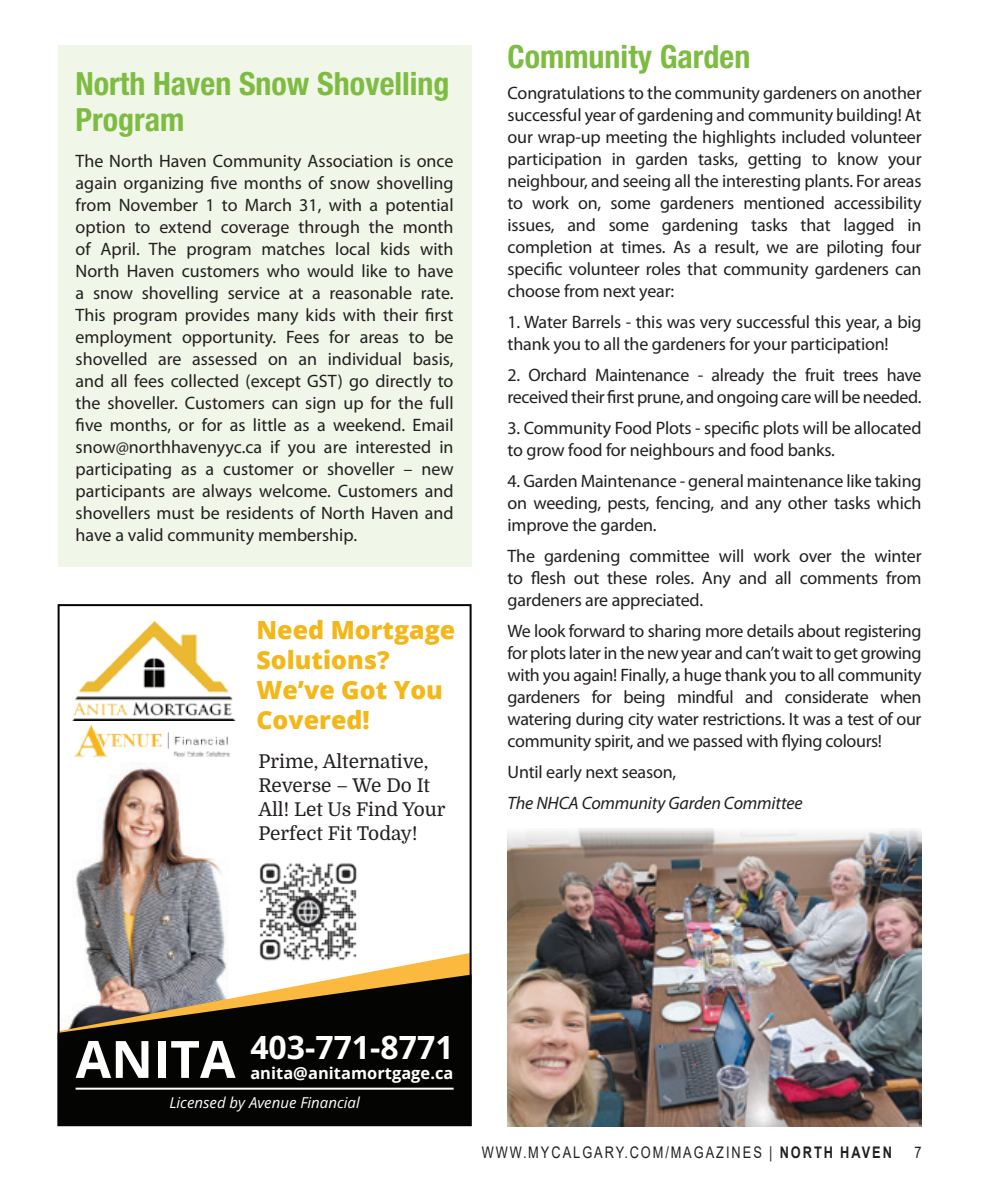
<style>
.page{position:relative;width:990px;height:1188px;background:#fff}
.page>*{position:absolute;margin:0;border:0;box-sizing:border-box;transform-origin:0 0}
.t1{font:700 51.6px "Open Sans";color:#fff}
.In_Around_title{font:700 condensed 32px/36px "Helvetica Neue LT Std";color:#7dbc41}
.t2{font:700 32px "Open Sans";color:#fff}
.t3{font:800 25px/30px "Open Sans";color:#f4b71a}
.t4{font:19px/24px "Domine";color:#231f20}
.Body_text{font:18px/22px "Myriad Pro";letter-spacing:-.01em;color:#231f20;text-align:justify}
.Body_text-2{font:italic 18px "Myriad Pro";letter-spacing:-.01em;color:#231f20}
.t5{font:700 16.4px "Open Sans";letter-spacing:.005em;color:#fff}
.t6{font:16px "Arial";letter-spacing:.155em;color:#231f20;scale:.8 1}
.t7{font:italic 15px "Open Sans";color:#fff}
.s1{font-weight:700}
</style>
<div class="page">
<img style="left:508px;top:828px;width:414px;height:298px">
<div style="left:58px;top:46px;width:414px;height:521px;background:#f0f6e8"></div>
<img style="left:76px;top:764px;width:150px;height:189px">
<svg style="left:86px;top:953px;width:383px;height:22px"></svg>
<svg style="left:61px;top:975px;width:408px;height:148px;background:#2c281f"></svg>
<hr style="left:76px;top:1088px;width:378px;height:2px;background:#fff">
<div style="left:58px;top:604px;width:414px;height:522px;border:2px solid #040503"></div>
<img style="left:254px;top:863px;width:108px;height:102px">
<img style="left:72px;top:621px;width:163px;height:100px">
<img style="left:74px;top:725px;width:157px;height:32px">
<p class="In_Around_title" style="left:76px;top:65px;width:375px">North Haven Snow Shovelling<br>Program</p>
<p class="Body_text" style="left:76px;top:150px;width:380px">The North Haven Community Association is once again organizing five months of snow shovelling from November 1 to March 31, with a potential option to extend coverage through the month of April. The program matches local kids with North Haven customers who would like to have a snow shovelling service at a reasonable rate.<br>This program provides many kids with their first employment opportunity. Fees for areas to be shovelled are assessed on an individual basis, and all fees collected (except GST) go directly to the shoveller. Customers can sign up for the full five months, or for as little as a weekend. Email snow@northhavenyyc.ca if you are interested in participating as a customer or shoveller – new participants are always welcome. Customers and shovellers must be residents of North Haven and have a valid community membership.</p>
<p class="t3" style="left:256px;top:614px;width:200px">Need Mortgage<br>Solutions?<br>We’ve Got You<br>Covered!</p>
<p class="t4" style="left:258px;top:750px;width:189px">Prime, Alternative,<br>Reverse – We Do It<br>All! Let Us Find Your<br>Perfect Fit Today!</p>
<p class="In_Around_title" style="left:508px;top:39px;width:244px">Community Garden</p>
<p class="Body_text" style="left:508px;top:82px;width:416px">Congratulations to the community gardeners on another successful year of gardening and community building! At our wrap-up meeting the highlights included volunteer participation in garden tasks, getting to know your neighbour, and seeing all the interesting plants. For areas to work on, some gardeners mentioned accessibility issues, and some gardening tasks that lagged in completion at times. As a result, we are piloting four specific volunteer roles that community gardeners can choose from next year:</p>
<p class="Body_text" style="left:508px;top:311px;width:415px">1. Water Barrels - this was very successful this year, a big thank you to all the gardeners for your participation!</p>
<p class="Body_text" style="left:508px;top:364px;width:416px">2. Orchard Maintenance - already the fruit trees have received their first prune, and ongoing care will be needed.</p>
<p class="Body_text" style="left:508px;top:417px;width:415px">3. Community Food Plots - specific plots will be allocated to grow food for neighbours and food banks.</p>
<p class="Body_text" style="left:508px;top:470px;width:416px">4. Garden Maintenance - general maintenance like taking on weeding, pests, fencing, and any other tasks which improve the garden.</p>
<p class="Body_text" style="left:508px;top:545px;width:416px">The gardening committee will work over the winter to flesh out these roles. Any and all comments from gardeners are appreciated.</p>
<p class="Body_text" style="left:508px;top:620px;width:416px">We look forward to sharing more details about registering for plots later in the new year and can’t wait to get growing with you again! Finally, a huge thank you to all community gardeners for being mindful and considerate when watering during city water restrictions. It was a test of our community spirit, and we passed with flying colours!</p>
<p class="Body_text" style="left:508px;top:761px;width:170px">Until early next season,</p>
<p class="Body_text-2" style="left:508px;top:792px;width:296px">The NHCA Community Garden Committee</p>
<p class="t1" style="left:76px;top:1024px;width:161px">ANITA</p>
<p class="t2" style="left:250px;top:1025px;width:205px">403-771-8771</p>
<p class="t5" style="left:250px;top:1062px;width:205px">anita@anitamortgage.ca</p>
<p class="t7" style="left:169px;top:1092px;width:192px">Licensed by Avenue Financial</p>
<p class="t6" style="left:482px;top:1141px;width:514px">WWW.MYCALGARY.COM/MAGAZINES | <span class="s1">NORTH HAVEN</span></p>
<p class="t6" style="left:914px;top:1141px;width:10px">7</p>
</div>
